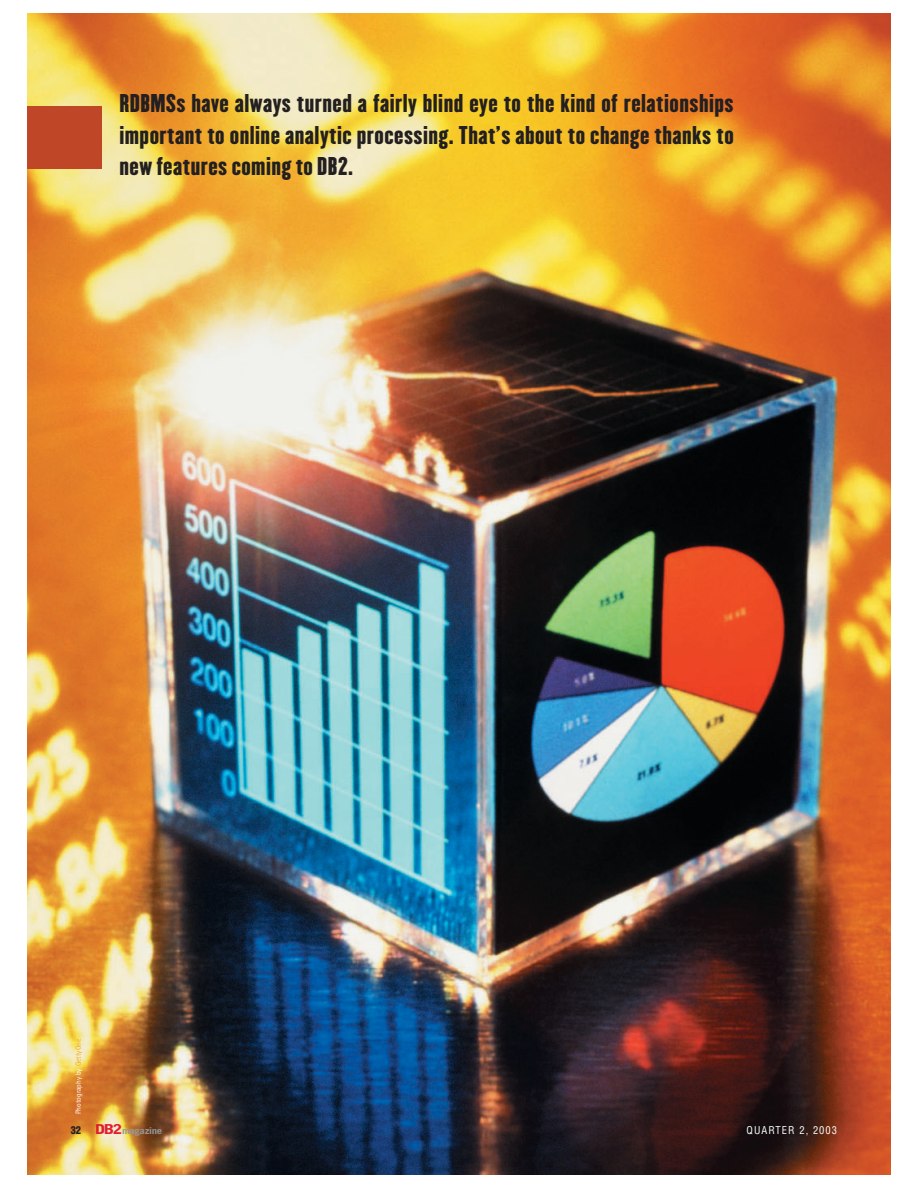
<style>
.page{position:relative;width:918px;height:1188px;background:#fff}
.page>*{position:absolute;margin:0;border:0;box-sizing:border-box;transform-origin:0 0}
.t1{font:22.5px/31.5px "Champion HTF Lightweight";letter-spacing:.02em;color:#231f20;text-align:justify}
.t2{font:condensed 10.5px "Helvetica";letter-spacing:.1em;color:#fff}
.t3{font:700 9px "Trade Gothic";letter-spacing:-.03em;color:#949698;scale:1.2 1}
.t4{font:7.5px "Rotis Sans Serif";color:#fff}
.s1{color:#f3aa16}
.s2{font-family:"Helvetica";font-weight:900;font-stretch:condensed;font-size:10.5px;color:#231f20}
.s3{font-family:"Bell Gothic";font-weight:900;font-size:13.5px;color:#e21d32}
</style>
<div class="page">
<img style="left:27px;top:14px;width:864px;height:1160px">
<div style="left:27px;top:107px;width:74px;height:62px;background:#bf4627"></div>
<p class="t1" style="left:119px;top:91px;width:616px">RDBMSs have always turned a fairly blind eye to the kind of relationships important to online analytic processing. That’s about to change thanks to new features coming to DB2.</p>
<p class="t4" style="left:76px;top:1114px;width:77px;rotate:-90deg">Photography by <span class="s1">GettyOne</span></p>
<p class="t3" style="left:71px;top:1128px;width:78px"><span class="s2">32</span> <span class="s3">DB2</span>magazine</p>
<p class="t2" style="left:747px;top:1126px;width:92px">QUARTER 2, 2003</p>
</div>
